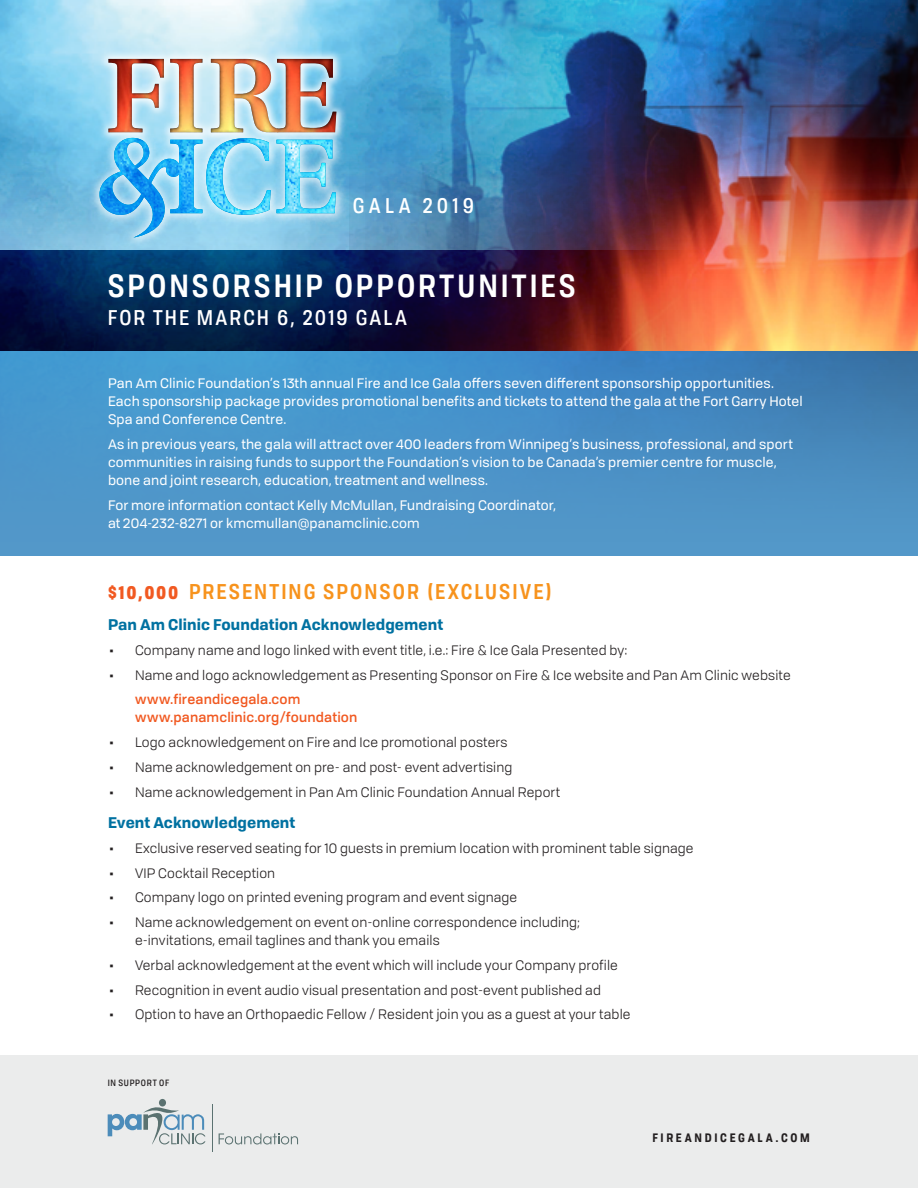
<style>
.page{position:relative;width:918px;height:1188px;background:#fff}
.page>*{position:absolute;margin:0;border:0;box-sizing:border-box;transform-origin:0 0}
.t1{font:600 31.5px "Tofino Pro Personal Narrow";letter-spacing:.095em;color:#fff}
.t2{font:600 21px "Tofino Pro Personal Narrow";letter-spacing:.095em;color:#f7931d}
.t3{font:500 21px "Tofino Pro Personal Narrow";letter-spacing:.105em;color:#fff}
.t4{font:500 21px "Tofino Pro Personal Narrow";letter-spacing:.2em;color:#fff}
.t5{font:700 15px "Tofino Pro Personal";letter-spacing:.005em;color:#0071a1}
.t6{font:13.5px/24.8px "Tofino Pro Personal";letter-spacing:.01em;color:#231f20}
.t7{font:13.5px/18px "Tofino Pro Personal";letter-spacing:.01em;color:#fff}
.t8{font:500 13.5px "Tofino Pro Personal";letter-spacing:.01em;color:#f15921}
.t9{font:700 12px "Tofino Pro Personal Narrow";letter-spacing:.225em;color:#231f20}
.t10{font:500 9px "Tofino Pro Personal Narrow";letter-spacing:.075em;color:#231f20}
.s1{font-weight:900;font-size:18px;color:#f15921}
.s2{font-weight:700}
.s3{font-weight:500;color:#f15921}
</style>
<div class="page">
<div style="left:0;top:351px;width:918px;height:204px;background:#5398c9"></div>
<img style="left:0;top:0;width:918px;height:479px">
<img style="left:350px;top:0;width:568px;height:351px">
<svg style="left:98px;top:49px;width:249px;height:77px"></svg>
<img style="left:106px;top:57px;width:231px;height:69px">
<div style="left:88px;top:126px;width:259px;height:123px;background:#fff;opacity:.8"></div>
<svg style="left:99px;top:137px;width:238px;height:102px"></svg>
<div style="left:0;top:1055px;width:918px;height:133px;background:#ebecec"></div>
<svg style="left:219px;top:1133px;width:79px;height:12px"></svg>
<hr style="left:212px;top:1104px;width:1px;height:47px;background:#637c7b">
<div style="left:159px;top:1099px;width:7px;height:8px;background:#5b7271;border-radius:50%"></div>
<svg style="left:108px;top:1101px;width:97px;height:43px"></svg>
<h2 class="t4" style="left:353px;top:190px;width:123px">GALA 2019</h2>
<h1 class="t1" style="left:108px;top:261px;width:469px">SPONSORSHIP OPPORTUNITIES</h1>
<h2 class="t3" style="left:108px;top:302px;width:301px">FOR THE MARCH 6, 2019 GALA</h2>
<p class="t7" style="left:108px;top:373px;width:696px">Pan Am Clinic Foundation’s 13th annual Fire and Ice Gala offers seven different sponsorship opportunities.<br>Each sponsorship package provides promotional benefits and tickets to attend the gala at the Fort Garry Hotel<br>Spa and Conference Centre.</p>
<p class="t7" style="left:108px;top:434px;width:686px">As in previous years, the gala will attract over 400 leaders from Winnipeg’s business, professional, and sport communities in raising funds to support the Foundation’s vision to be Canada’s premier centre for muscle, bone and joint research, education, treatment and wellness.</p>
<p class="t7" style="left:108px;top:495px;width:450px">For more information contact Kelly McMullan, Fundraising Coordinator, at 204-232-8271 or kmcmullan@panamclinic.com</p>
<h2 class="t2" style="left:108px;top:575px;width:446px"><span class="s1">$10,000</span> PRESENTING SPONSOR (EXCLUSIVE)</h2>
<p class="t5" style="left:108px;top:612px;width:337px">Pan Am Clinic Foundation Acknowledgement</p>
<p class="t6" style="left:108px;top:637px;width:521px"><span class="s2">•</span> Company name and logo linked with event title, i.e.: Fire &amp; Ice Gala Presented by:</p>
<p class="t6" style="left:135px;top:662px;width:657px;text-indent:-27px"><span class="s2">•</span> Name and logo acknowledgement as Presenting Sponsor on Fire &amp; Ice website and Pan Am Clinic website <span class="s3">www.fireandicegala.com</span></p>
<p class="t8" style="left:135px;top:707px;width:224px">www.panamclinic.org/foundation</p>
<p class="t6" style="left:108px;top:729px;width:401px"><span class="s2">•</span> Logo acknowledgement on Fire and Ice promotional posters</p>
<p class="t6" style="left:108px;top:754px;width:406px"><span class="s2">•</span> Name acknowledgement on pre- and post- event advertising</p>
<p class="t6" style="left:108px;top:779px;width:454px"><span class="s2">•</span> Name acknowledgement in Pan Am Clinic Foundation Annual Report</p>
<p class="t5" style="left:108px;top:810px;width:189px">Event Acknowledgement</p>
<p class="t6" style="left:108px;top:835px;width:587px"><span class="s2">•</span> Exclusive reserved seating for 10 guests in premium location with prominent table signage</p>
<p class="t6" style="left:108px;top:860px;width:169px"><span class="s2">•</span> VIP Cocktail Reception</p>
<p class="t6" style="left:108px;top:884px;width:411px"><span class="s2">•</span> Company logo on printed evening program and event signage</p>
<p class="t6" style="left:135px;top:912px;width:447px;line-height:18px;text-indent:-27px"><span class="s2">•</span> Name acknowledgement on event on-online correspondence including; e-invitations, email taglines and thank you emails</p>
<p class="t6" style="left:108px;top:952px;width:511px"><span class="s2">•</span> Verbal acknowledgement at the event which will include your Company profile</p>
<p class="t6" style="left:108px;top:977px;width:495px"><span class="s2">•</span> Recognition in event audio visual presentation and post-event published ad</p>
<p class="t6" style="left:108px;top:1001px;width:524px"><span class="s2">•</span> Option to have an Orthopaedic Fellow / Resident join you as a guest at your table</p>
<p class="t10" style="left:108px;top:1076px;width:63px">IN SUPPORT OF</p>
<p class="t9" style="left:652px;top:1128px;width:159px">FIREANDICEGALA.COM</p>
</div>
